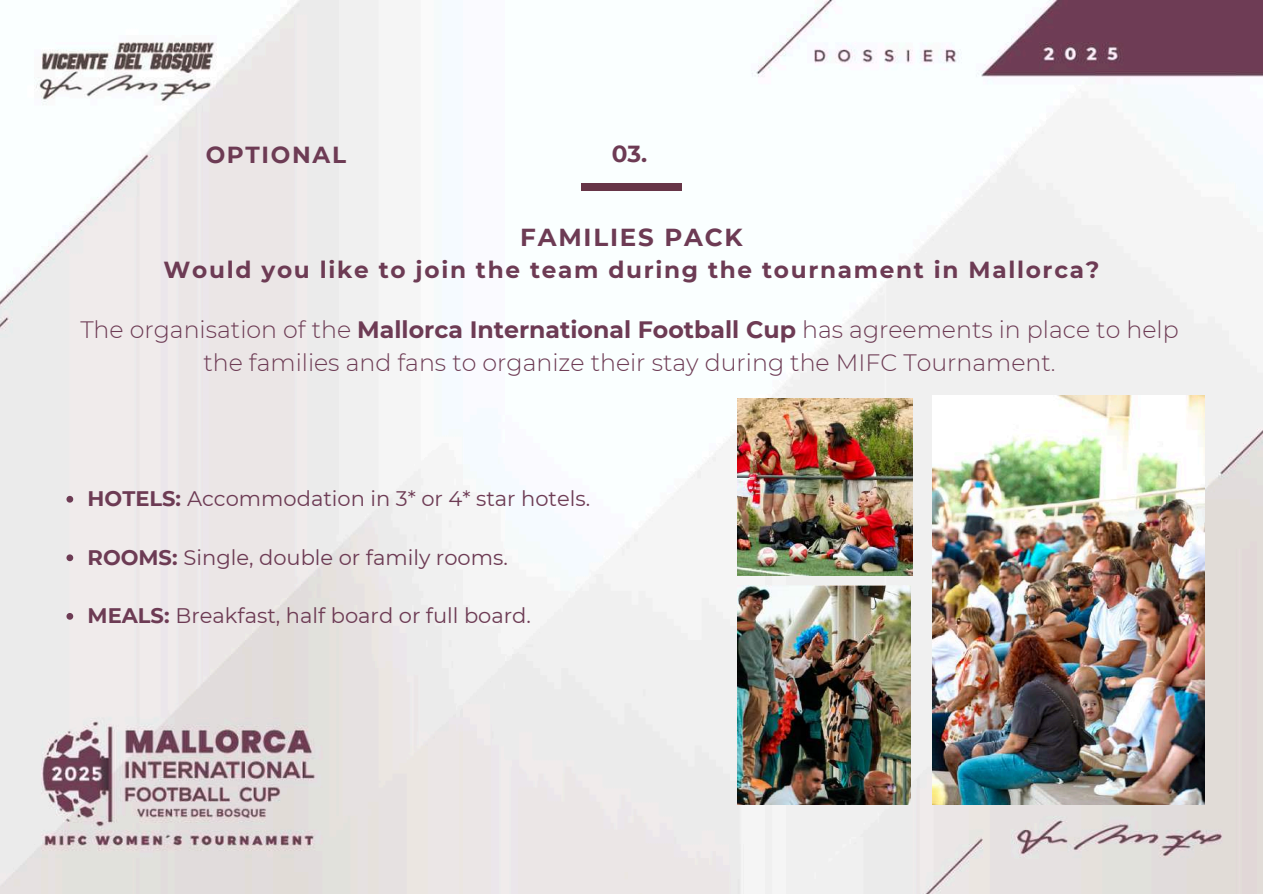
<style>
.page{position:relative;width:1263px;height:894px;background:#fff}
.page>*{position:absolute;margin:0;border:0;box-sizing:border-box;transform-origin:0 0}
.t1{font:700 24.6px "Montserrat";letter-spacing:.075em;color:#6d3b54}
.t2{font:300 23.7px/32.7px "Montserrat";color:#6d3b54;text-align:center}
.t3{font:700 23.25px "Montserrat";letter-spacing:.075em;color:#6d3b54}
.t4{font:21px "Montserrat";color:#6d3b54}
.s1{font-weight:700}
</style>
<div class="page">
<img style="left:0;top:0;width:1263px;height:893px">
<div style="left:581px;top:183px;width:100px;height:8px;background:#663547"></div>
<img style="left:738px;top:585px;width:172px;height:218px">
<img style="left:738px;top:398px;width:174px;height:177px">
<img style="left:932px;top:396px;width:273px;height:408px">
<svg style="left:66px;top:495px;width:7px;height:7px"></svg>
<svg style="left:66px;top:554px;width:7px;height:7px"></svg>
<svg style="left:66px;top:612px;width:7px;height:7px"></svg>
<p class="t3" style="left:206px;top:140px;width:142px">OPTIONAL</p>
<p class="t3" style="left:612px;top:140px;width:37px">03.</p>
<p class="t1" style="left:520px;top:222px;width:224px">FAMILIES PACK</p>
<p class="t3" style="left:164px;top:255px;width:937px">Would you like to join the team during the tournament in Mallorca?</p>
<p class="t2" style="left:80px;top:313px;width:1100px">The organisation of the <span class="s1">Mallorca International Football Cup</span> has agreements in place to help the families and fans to organize their stay during the MIFC Tournament.</p>
<p class="t4" style="left:88px;top:485px;width:504px"><span class="s1">HOTELS:</span> Accommodation in 3* or 4* star hotels.</p>
<p class="t4" style="left:88px;top:544px;width:422px"><span class="s1">ROOMS:</span> Single, double or family rooms.</p>
<p class="t4" style="left:88px;top:602px;width:445px"><span class="s1">MEALS:</span> Breakfast, half board or full board.</p>
</div>
